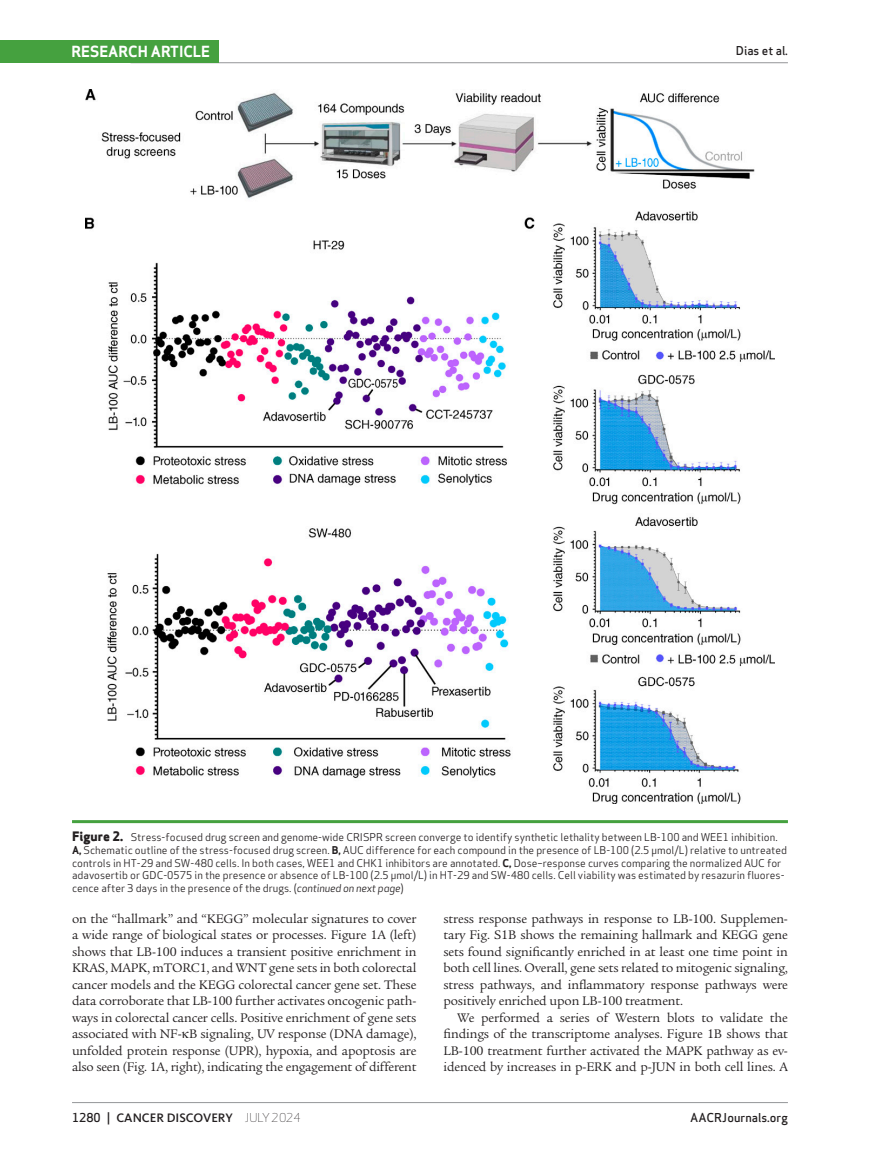
<style>
.page{position:relative;width:878px;height:1175px;background:#fff}
.page>*{position:absolute;margin:0;border:0;box-sizing:border-box;transform-origin:0 0}
.t1{font:700 15px "Apex Sans";color:#fff}
.t2{font:13.5px/16.5px "Legacy Serif Std";letter-spacing:-.01em;color:#231f20;text-align:justify}
.t3{font:500 12.75px "Kievit OT";color:#231f20}
.t4{font:500 12px "Apex Sans";color:#231f20}
.t5{font:10.5px/12.8px "Apex Sans";color:#231f20}
.s1{font-weight:800;font-size:12.75px}
.s2{font-weight:700}
.s3{font-style:italic}
.s4{font-family:"Apex Sans";font-size:12px}
.s5{font-family:"Apex Sans";font-weight:300;font-size:12px}
</style>
<div class="page">
<hr style="left:130px;top:62px;width:658px;height:1px;background:#949698">
<div style="left:0;top:41px;width:219px;height:22px;background:#45a13f"></div>
<hr style="left:72px;top:1102px;width:716px;height:1px;background:#949698">
<hr style="left:72px;top:820px;width:716px;height:3px;background:#45a13f">
<img style="left:85px;top:89px;width:689px;height:714px">
<p class="t1" style="left:71px;top:42px;width:140px">RESEARCH ARTICLE</p>
<p class="t4" style="left:735px;top:40px;width:54px">Dias et al.</p>
<p class="t5" style="left:72px;top:830px;width:716px"><span class="s1">Figure 2.</span> Stress-focused drug screen and genome-wide CRISPR screen converge to identify synthetic lethality between LB-100 and WEE1 inhibition.<br><span class="s2">A,</span> Schematic outline of the stress-focused drug screen. <span class="s2">B,</span> AUC difference for each compound in the presence of LB-100 (2.5 μmol/L) relative to untreated controls in HT-29 and SW-480 cells. In both cases, WEE1 and CHK1 inhibitors are annotated. <span class="s2">C,</span> Dose–response curves comparing the normalized AUC for adavosertib or GDC-0575 in the presence or absence of LB-100 (2.5 μmol/L) in HT-29 and SW-480 cells. Cell viability was estimated by resazurin fluores&shy;cence after 3 days in the presence of the drugs. (<span class="s3">continued on next page</span>)</p>
<p class="t2" style="left:72px;top:910px;width:346px">on the “hallmark” and “KEGG” molecular signatures to cover a wide range of biological states or processes. Figure 1A (left) shows that LB-100 induces a transient positive enrichment in KRAS, MAPK, mTORC1, and WNT gene sets in both colorectal cancer models and the KEGG colorectal cancer gene set. These data corroborate that LB-100 further activates oncogenic path&shy;ways in colorectal cancer cells. Positive enrichment of gene sets associated with NF- B signaling, UV response (DNA damage), unfolded protein response (UPR), hypoxia, and apoptosis are also seen (Fig. 1A, right), indicating the engagement of different</p>
<p class="t2" style="left:443px;top:910px;width:346px">stress response pathways in response to LB-100. Supplemen&shy;tary Fig. S1B shows the remaining hallmark and KEGG gene sets found significantly enriched in at least one time point in both cell lines. Overall, gene sets related to mitogenic signaling, stress pathways, and inflammatory response pathways were positively enriched upon LB-100 treatment.</p>
<p class="t2" style="left:443px;top:1009px;width:346px;text-indent:14px">We performed a series of Western blots to validate the findings of the transcriptome analyses. Figure 1B shows that LB-100 treatment further activated the MAPK pathway as ev&shy;idenced by increases in p-ERK and p-JUN in both cell lines. A</p>
<p class="t3" style="left:72px;top:1109px;width:230px"><span class="s4">1280 |</span> CANCER DISCOVERY <span class="s5">JULY 2024</span></p>
<p class="t4" style="left:690px;top:1106px;width:99px">AACRJournals.org</p>
</div>
